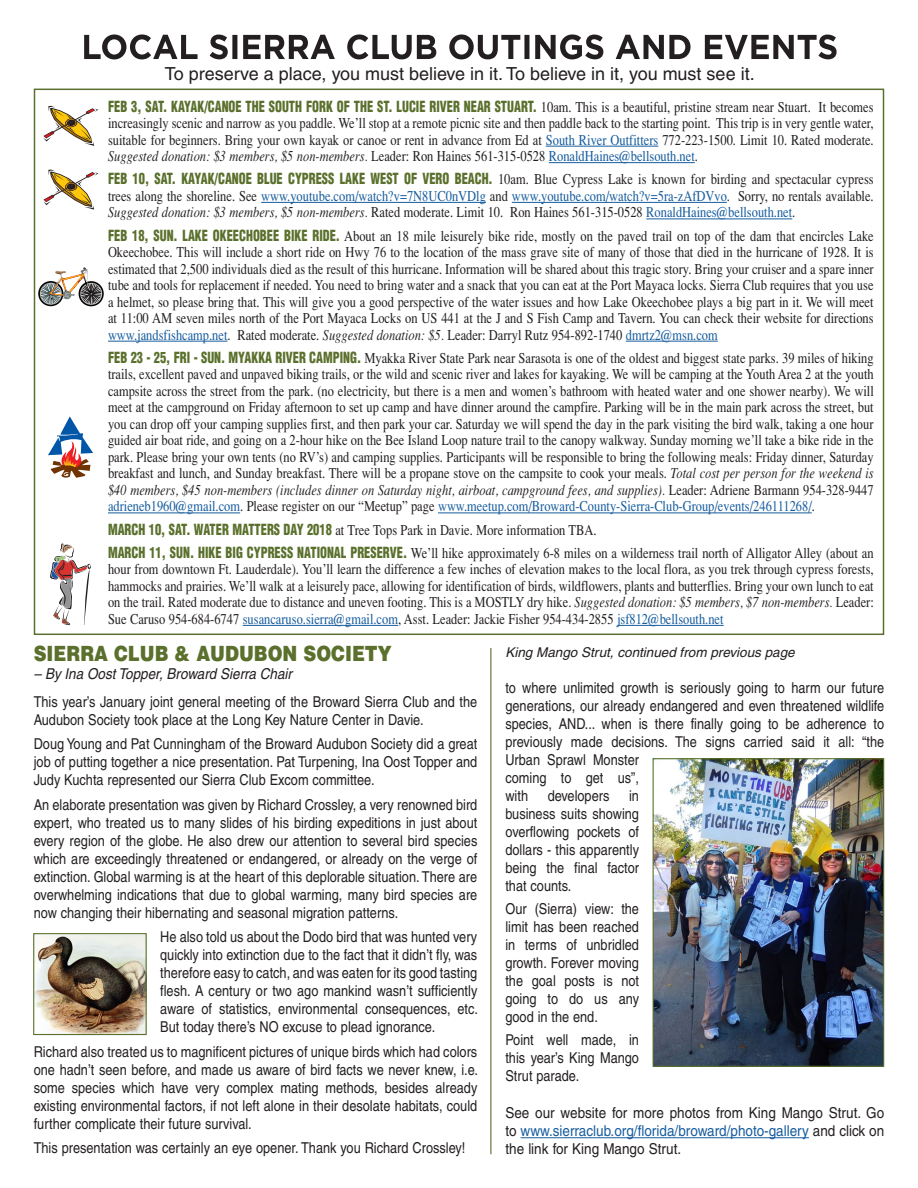
<style>
.page{position:relative;width:918px;height:1188px;background:#fff}
.page>*{position:absolute;margin:0;border:0;box-sizing:border-box;transform-origin:0 0}
.t1{font:900 21px "Helvetica";color:#5a702c;scale:.85 1}
.t2{font:18px "Helvetica";color:#231f20}
.t3{font:15px/16.5px "Times";color:#231f20;text-align:justify;scale:.83 1}
.t4{font:15px/18px "Helvetica";color:#231f20;text-align:justify;scale:.85 1}
.t5{font:15px/18px "Helvetica";color:#231f20;text-align:justify;scale:.9 1}
.t6{font:900 condensed 15px "Helvetica";color:#5a702c;scale:.83 1}
.t7{font:italic 15px "Helvetica";color:#231f20;scale:.9 1}
.t8{font:italic 13.5px "Helvetica";color:#231f20}
.s1{font-family:"Times";font-weight:400;font-stretch:normal;color:#231f20}
.s2{color:#175d9e}
.s3{font-style:italic}
.s4{font-family:"Helvetica";font-weight:900;font-stretch:condensed;color:#5a702c}
</style>
<div class="page">
<svg style="left:43px;top:106px;width:55px;height:40px"></svg>
<svg style="left:43px;top:170px;width:55px;height:40px"></svg>
<svg style="left:48px;top:416px;width:45px;height:62px"></svg>
<hr style="left:546px;top:146px;width:112px;height:1px;background:#175d9e">
<hr style="left:549px;top:162px;width:146px;height:1px;background:#175d9e">
<hr style="left:261px;top:202px;width:225px;height:1px;background:#175d9e">
<hr style="left:512px;top:202px;width:215px;height:1px;background:#175d9e">
<hr style="left:646px;top:219px;width:146px;height:1px;background:#175d9e">
<hr style="left:108px;top:341px;width:120px;height:1px;background:#175d9e">
<hr style="left:626px;top:341px;width:92px;height:1px;background:#175d9e">
<hr style="left:108px;top:513px;width:132px;height:1px;background:#175d9e">
<hr style="left:438px;top:513px;width:374px;height:1px;background:#175d9e">
<hr style="left:243px;top:625px;width:155px;height:1px;background:#175d9e">
<hr style="left:617px;top:625px;width:107px;height:1px;background:#175d9e">
<svg style="left:38px;top:267px;width:66px;height:39px"></svg>
<svg style="left:50px;top:544px;width:41px;height:81px"></svg>
<svg style="left:84px;top:34px;width:753px;height:25px"></svg>
<hr style="left:490px;top:648px;width:1px;height:506px;background:#5a702c">
<img style="left:655px;top:760px;width:227px;height:305px">
<div style="left:653px;top:758px;width:231px;height:309px;border:1px solid #5a702c"></div>
<img style="left:35px;top:935px;width:110px;height:98px">
<div style="left:33px;top:933px;width:114px;height:102px;border:1px solid #5a702c"></div>
<hr style="left:521px;top:1137px;width:288px;height:1px;background:#175d9e">
<p class="t2" style="left:165px;top:63px;width:591px">To preserve a place, you must believe in it. To believe in it, you must see it.</p>
<p class="t6" style="left:108px;top:97px;width:924px">FEB 3, SAT. KAYAK/CANOE THE SOUTH FORK OF THE ST. LUCIE RIVER NEAR STUART. <span class="s1">10am. This is a beautiful, pristine stream near Stuart. It becomes</span></p>
<p class="t3" style="left:108px;top:115px;width:924px">increasingly scenic and narrow as you paddle. We’ll stop at a remote picnic site and then paddle back to the starting point. This trip is in very gentle water, suitable for beginners. Bring your own kayak or canoe or rent in advance from Ed at <span class="s2">South River Outfitters</span> 772-223-1500. Limit 10. Rated moderate.<br><span class="s3">Suggested donation: $3 members, $5 non-members.</span> Leader: Ron Haines 561-315-0528 <span class="s2">RonaldHaines@bellsouth.net</span>.</p>
<p class="t3" style="left:108px;top:171px;width:924px"><span class="s4">FEB 10, SAT. KAYAK/CANOE BLUE CYPRESS LAKE WEST OF VERO BEACH.</span> 10am. Blue Cypress Lake is known for birding and spectacular cypress trees along the shoreline. See <span class="s2">www.youtube.com/watch?v=7N8UC0nVDlg</span> and <span class="s2">www.youtube.com/watch?v=5ra-zAfDVvo</span>. Sorry, no rentals available.<br><span class="s3">Suggested donation: $3 members, $5 non-members.</span> Rated moderate. Limit 10. Ron Haines 561-315-0528 <span class="s2">RonaldHaines@bellsouth.net</span>.</p>
<p class="t3" style="left:108px;top:227px;width:924px"><span class="s4">FEB 18, SUN. LAKE OKEECHOBEE BIKE RIDE.</span> About an 18 mile leisurely bike ride, mostly on the paved trail on top of the dam that encircles Lake Okeechobee. This will include a short ride on Hwy 76 to the location of the mass grave site of many of those that died in the hurricane of 1928. It is estimated that 2,500 individuals died as the result of this hurricane. Information will be shared about this tragic story. Bring your cruiser and a spare inner tube and tools for replacement if needed. You need to bring water and a snack that you can eat at the Port Mayaca locks. Sierra Club requires that you use a helmet, so please bring that. This will give you a good perspective of the water issues and how Lake Okeechobee plays a big part in it. We will meet at 11:00 AM seven miles north of the Port Mayaca Locks on US 441 at the J and S Fish Camp and Tavern. You can check their website for directions <span class="s2">www.jandsfishcamp.net</span>. Rated moderate. <span class="s3">Suggested donation: $5.</span> Leader: Darryl Rutz 954-892-1740 <span class="s2">dmrtz2@msn.com</span></p>
<p class="t3" style="left:108px;top:349px;width:924px"><span class="s4">FEB 23 - 25, FRI - SUN. MYAKKA RIVER CAMPING.</span> Myakka River State Park near Sarasota is one of the oldest and biggest state parks. 39 miles of hiking trails, excellent paved and unpaved biking trails, or the wild and scenic river and lakes for kayaking. We will be camping at the Youth Area 2 at the youth campsite across the street from the park. (no electricity, but there is a men and women’s bathroom with heated water and one shower nearby). We will meet at the campground on Friday afternoon to set up camp and have dinner around the campfire. Parking will be in the main park across the street, but you can drop off your camping supplies first, and then park your car. Saturday we will spend the day in the park visiting the bird walk, taking a one hour guided air boat ride, and going on a 2-hour hike on the Bee Island Loop nature trail to the canopy walkway. Sunday morning we’ll take a bike ride in the park. Please bring your own tents (no RV’s) and camping supplies. Participants will be responsible to bring the following meals: Friday dinner, Saturday breakfast and lunch, and Sunday breakfast. There will be a propane stove on the campsite to cook your meals. <span class="s3">Total cost per person for the weekend is $40 members, $45 non-members (includes dinner on Saturday night, airboat, campground fees, and supplies).</span> Leader: Adriene Barmann 954-328-9447 <span class="s2">adrieneb1960@gmail.com</span>. Please register on our “Meetup” page <span class="s2">www.meetup.com/Broward-County-Sierra-Club-Group/events/246111268/</span>.</p>
<p class="t3" style="left:108px;top:518px;width:924px;line-height:23.2px"><span class="s4">MARCH 10, SAT. WATER MATTERS DAY 2018</span> at Tree Tops Park in Davie. More information TBA.<br><span class="s4">MARCH 11, SUN. HIKE BIG CYPRESS NATIONAL PRESERVE.</span> We’ll hike approximately 6-8 miles on a wilderness trail north of Alligator Alley (about an</p>
<p class="t3" style="left:108px;top:561px;width:924px">hour from downtown Ft. Lauderdale). You’ll learn the difference a few inches of elevation makes to the local flora, as you trek through cypress forests, hammocks and prairies. We’ll walk at a leisurely pace, allowing for identification of birds, wildflowers, plants and butterflies. Bring your own lunch to eat on the trail. Rated moderate due to distance and uneven footing. This is a MOSTLY dry hike. <span class="s3">Suggested donation: $5 members, $7 non-members.</span> Leader:<br>Sue Caruso 954-684-6747 <span class="s2">susancaruso.sierra@gmail.com</span>, Asst. Leader: Jackie Fisher 954-434-2855 <span class="s2">jsf812@bellsouth.net</span></p>
<h1 class="t1" style="left:34px;top:639px;width:423px">SIERRA CLUB &amp; AUDUBON SOCIETY</h1>
<p class="t8" style="left:505px;top:644px;width:291px">King Mango Strut, continued from previous page</p>
<p class="t7" style="left:34px;top:665px;width:289px">– By Ina Oost Topper, Broward Sierra Chair</p>
<p class="t4" style="left:34px;top:692px;width:523px">This year’s January joint general meeting of the Broward Sierra Club and the<br>Audubon Society took place at the Long Key Nature Center in Davie.</p>
<p class="t4" style="left:34px;top:735px;width:523px">Doug Young and Pat Cunningham of the Broward Audubon Society did a great job of putting together a nice presentation. Pat Turpening, Ina Oost Topper and Judy Kuchta represented our Sierra Club Excom committee.</p>
<p class="t4" style="left:34px;top:795px;width:523px">An elaborate presentation was given by Richard Crossley, a very renowned bird expert, who treated us to many slides of his birding expeditions in just about every region of the globe. He also drew our attention to several bird species which are exceedingly threatened or endangered, or already on the verge of extinction. Global warming is at the heart of this deplorable situation. There are overwhelming indications that due to global warming, many bird species are now changing their hibernating and seasonal migration patterns.</p>
<p class="t4" style="left:160px;top:928px;width:375px">He also told us about the Dodo bird that was hunted very quickly into extinction due to the fact that it didn’t fly, was therefore easy to catch, and was eaten for its good tasting flesh. A century or two ago mankind wasn’t sufficiently aware of statistics, environmental consequences, etc.<br>But today there’s NO excuse to plead ignorance.</p>
<p class="t4" style="left:34px;top:1042px;width:524px">Richard also treated us to magnificent pictures of unique birds which had colors one hadn’t seen before, and made us aware of bird facts we never knew, i.e. some species which have very complex mating methods, besides already existing environmental factors, if not left alone in their desolate habitats, could further complicate their future survival.</p>
<p class="t4" style="left:34px;top:1139px;width:509px">This presentation was certainly an eye opener. Thank you Richard Crossley!</p>
<p class="t4" style="left:505px;top:678px;width:447px;text-align:left">to where unlimited growth is seriously going to harm our future generations, our already endangered and even threatened wildlife species, AND... when is there finally going to be adherence to previously made decisions. The signs carried said it all: “the Urban Sprawl Monster<br>coming to get us”,<br>with</p>
<p class="t4" style="left:505px;top:786px;width:159px;text-indent:124px">in business suits showing overflowing pockets of dollars - this apparently being the final factor that counts.</p>
<p class="t4" style="left:505px;top:900px;width:159px">Our (Sierra) view: the limit has been reached in terms of unbridled growth. Forever moving the goal posts is not going to do us any good in the end.</p>
<p class="t4" style="left:505px;top:1031px;width:159px">Point well made, in this year’s King Mango Strut parade.</p>
<p class="t5" style="left:505px;top:1104px;width:422px">See our website for more photos from King Mango Strut. Go to <span class="s2">www.sierraclub.org/florida/broward/photo-gallery</span> and click on the link for King Mango Strut.</p>
<p class="t4" style="left:548px;top:786px;width:74px">developers</p>
</div>
